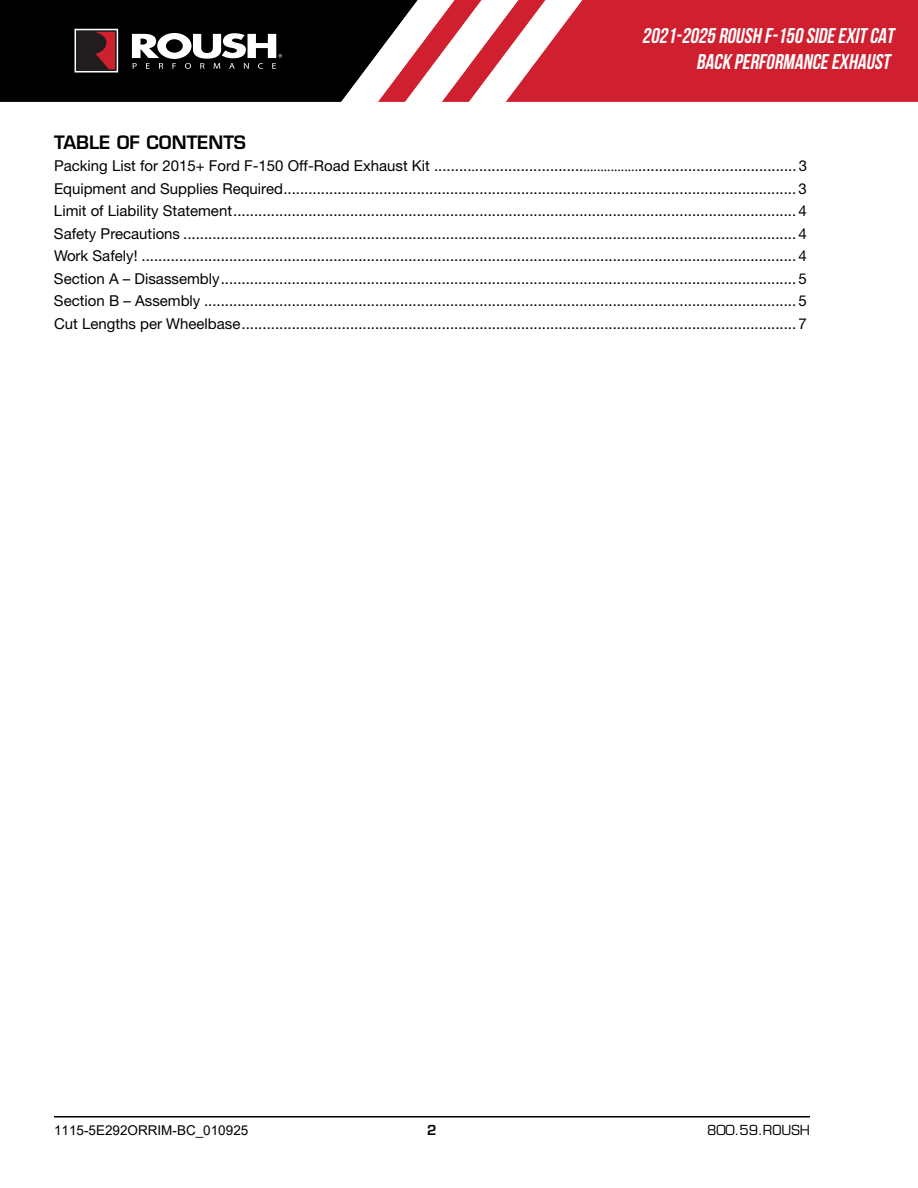
<style>
.page{position:relative;width:918px;height:1188px;background:#fff}
.page>*{position:absolute;margin:0;border:0;box-sizing:border-box;transform-origin:0 0}
.t1{font:italic 700 21.3px/25.5px "Bebas Neue";color:#fff;text-align:right}
.t2{font:600 18px "Eurostile LT Std";color:#000}
.t3{font:15px/22.5px "Helvetica Neue LT Std";color:#000;text-align:justify}
.t4{font:13.5px "Arial";color:#000}
.t5{font:13.5px "Eurostile LT Std";color:#000}
.t6{font:600 13.5px "Eurostile LT Std";color:#000}
.s1{font-family:"Minion Pro"}
.s2{font-style:inherit}
</style>
<div class="page">
<hr style="left:54px;top:1116px;width:756px;height:2px;background:#000">
<img style="left:0;top:0;width:918px;height:102px">
<svg style="left:75px;top:29px;width:43px;height:44px;background:#63373b"></svg>
<svg style="left:132px;top:33px;width:150px;height:36px"></svg>
<h1 class="t1" style="left:642px;top:23px;width:257px">2021-2025 ROUSH F-150 SIDE EXIT CAT<br>BACK PERFORMANCE EXHAUST</h1>
<p class="t2" style="left:54px;top:131px;width:194px">TABLE OF CONTENTS</p>
<p class="t3" style="left:54px;top:154px;width:755px">Packing List for 2015+ Ford F-150 Off-Road Exhaust Kit .........<span class="s1">.</span>..........................<span class="s1">................</span>...................................... 3<br>Equipment and Supplies Required........................................................................................................................... 3<br>Limit of Liability Statement....................................................................................................................................... 4<br>Safety Precautions ................................................................................................................................................... 4<br>Work Safely! ............................................................................................................................................................. 4<br>Section A – Disassembly.......................................................................................................................................... 5<br>Section B – Assembly .............................................................................................................................................. 5<br>Cut Lengths per Wheelbase..................................................................................................................................... 7</p>
<p class="t4" style="left:54px;top:1121px;width:196px">1115-5E292ORRIM-B<span class="s2">C</span>_<span class="s2">010925</span></p>
<p class="t6" style="left:427px;top:1122px;width:11px">2</p>
<p class="t5" style="left:707px;top:1122px;width:104px">800.59.ROUSH</p>
</div>
